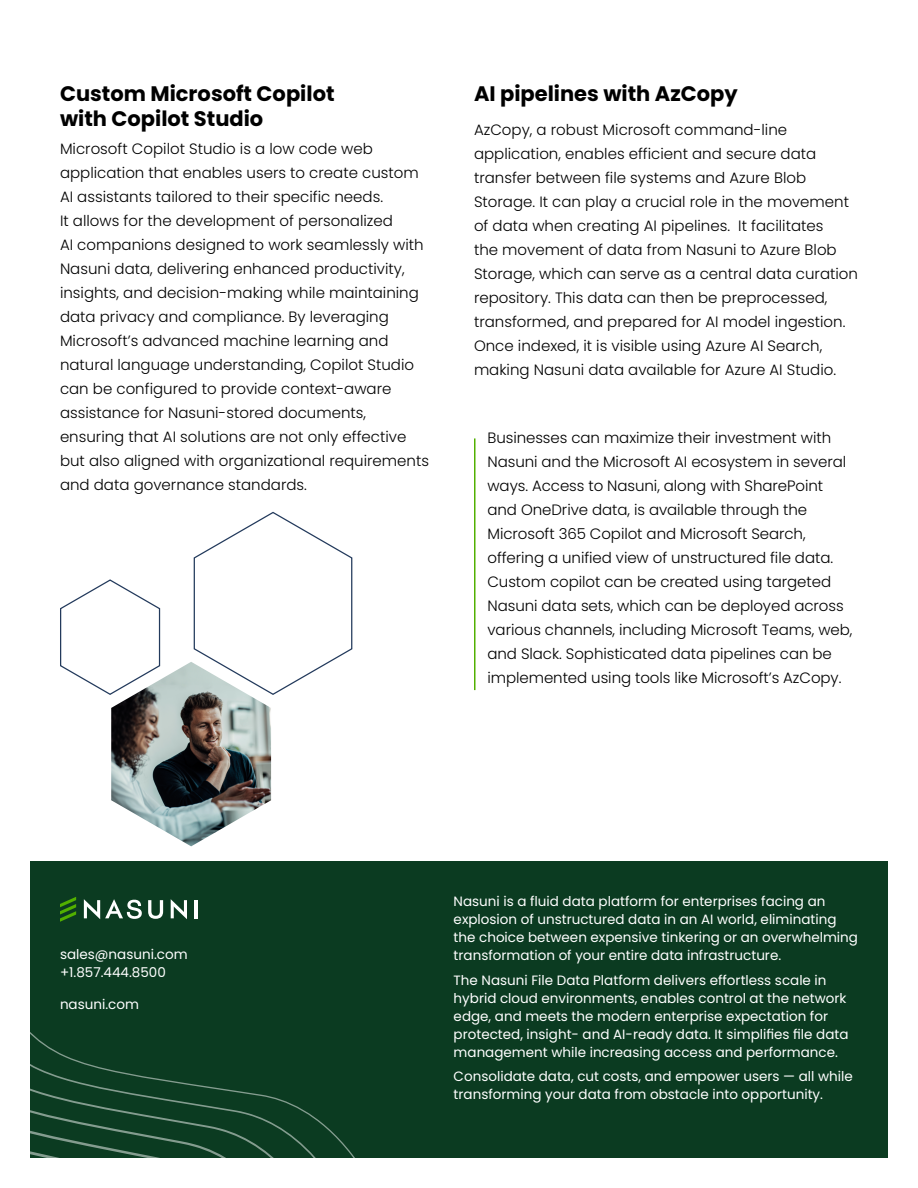
<style>
.page{position:relative;width:918px;height:1188px;background:#fff}
.page>*{position:absolute;margin:0;border:0;box-sizing:border-box;transform-origin:0 0}
.t1{font:700 21px/25.5px "Poppins";color:#000}
.t2{font:300 15px/24px "Poppins";color:#000}
.t3{font:13.5px/18px "Poppins";color:#fff}
</style>
<div class="page">
<div style="left:30px;top:861px;width:858px;height:297px;background:#0b3b21"></div>
<svg style="left:218px;top:1088px;width:27px;height:70px"></svg>
<svg style="left:30px;top:1032px;width:188px;height:126px"></svg>
<svg style="left:148px;top:900px;width:15px;height:19px"></svg>
<svg style="left:171px;top:899px;width:16px;height:20px"></svg>
<hr style="left:195px;top:900px;width:3px;height:18px;background:#fff">
<svg style="left:84px;top:899px;width:58px;height:20px"></svg>
<svg style="left:60px;top:897px;width:16px;height:25px"></svg>
<hr style="left:474px;top:438px;width:2px;height:252px;background:#52b000">
<img style="left:111px;top:662px;width:160px;height:184px">
<svg style="left:193px;top:511px;width:160px;height:185px"></svg>
<svg style="left:60px;top:579px;width:101px;height:117px"></svg>
<h1 class="t1" style="left:60px;top:81px;width:276px">Custom Microsoft Copilot with Copilot Studio</h1>
<p class="t2" style="left:60px;top:137px;width:371px">Microsoft Copilot Studio is a low code web application that enables users to create custom AI assistants tailored to their specific needs.<br>It allows for the development of personalized<br>AI companions designed to work seamlessly with Nasuni data, delivering enhanced productivity, insights, and decision-making while maintaining data privacy and compliance. By leveraging Microsoft’s advanced machine learning and natural language understanding, Copilot Studio can be configured to provide context-aware assistance for Nasuni-stored documents, ensuring that AI solutions are not only effective but also aligned with organizational requirements and data governance standards.</p>
<h1 class="t1" style="left:474px;top:81px;width:265px">AI pipelines with AzCopy</h1>
<p class="t2" style="left:474px;top:118px;width:386px">AzCopy, a robust Microsoft command-line application, enables efficient and secure data transfer between file systems and Azure Blob Storage. It can play a crucial role in the movement of data when creating AI pipelines. It facilitates<br>the movement of data from Nasuni to Azure Blob Storage, which can serve as a central data curation repository. This data can then be preprocessed, transformed, and prepared for AI model ingestion.<br>Once indexed, it is visible using Azure AI Search, making Nasuni data available for Azure AI Studio.</p>
<p class="t2" style="left:488px;top:426px;width:366px">Businesses can maximize their investment with Nasuni and the Microsoft AI ecosystem in several ways. Access to Nasuni, along with SharePoint and OneDrive data, is available through the Microsoft 365 Copilot and Microsoft Search, offering a unified view of unstructured file data.<br>Custom copilot can be created using targeted Nasuni data sets, which can be deployed across various channels, including Microsoft Teams, web, and Slack. Sophisticated data pipelines can be implemented using tools like Microsoft’s AzCopy.</p>
<p class="t3" style="left:60px;top:946px;width:129px">sales@nasuni.com +1.857.444.8500</p>
<p class="t3" style="left:60px;top:995px;width:80px">nasuni.com</p>
<p class="t3" style="left:454px;top:892px;width:406px">Nasuni is a fluid data platform for enterprises facing an explosion of unstructured data in an AI world, eliminating the choice between expensive tinkering or an overwhelming transformation of your entire data infrastructure.</p>
<p class="t3" style="left:454px;top:971px;width:396px">The Nasuni File Data Platform delivers effortless scale in hybrid cloud environments, enables control at the network edge, and meets the modern enterprise expectation for protected, insight- and AI-ready data. It simplifies file data management while increasing access and performance.</p>
<p class="t3" style="left:454px;top:1068px;width:401px">Consolidate data, cut costs, and empower users — all while transforming your data from obstacle into opportunity.</p>
</div>
